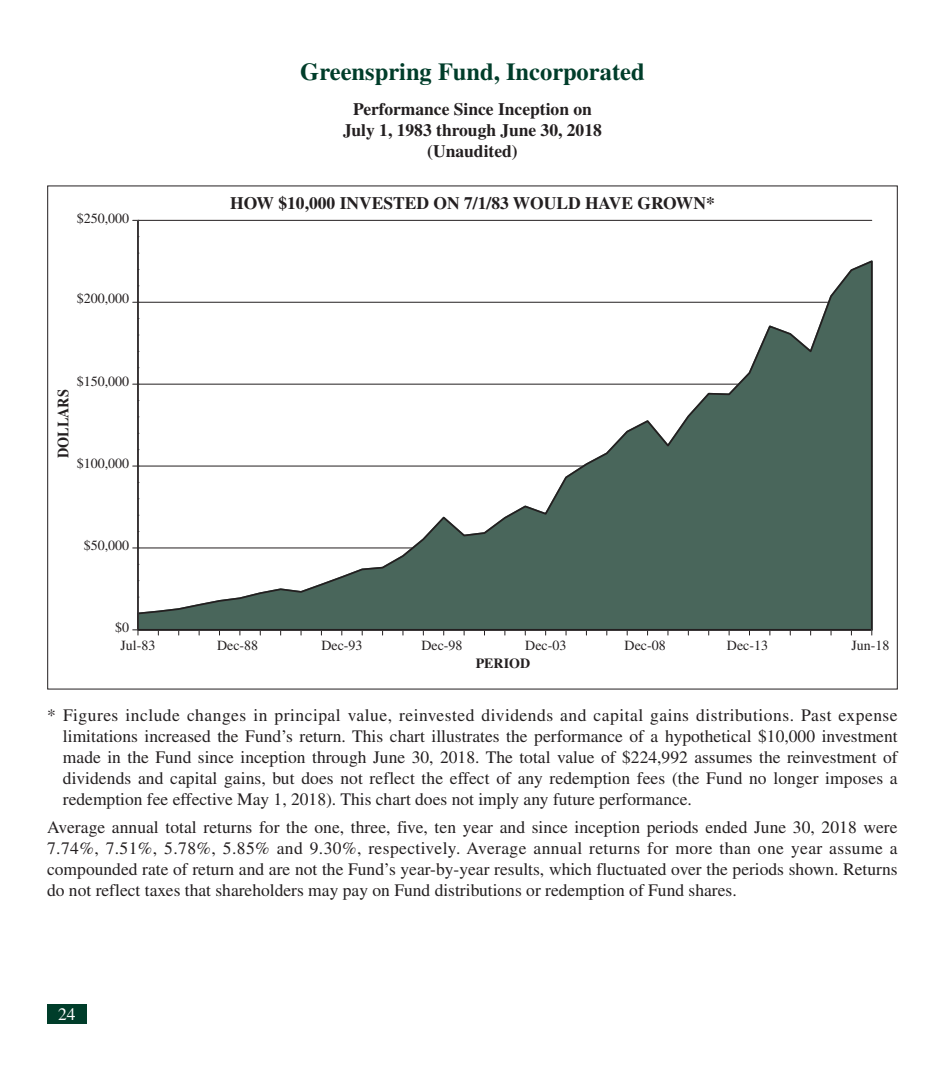
<style>
.page{position:relative;width:945px;height:1071px;background:#fff}
.page>*{position:absolute;margin:0;border:0;box-sizing:border-box;transform-origin:0 0}
.t1{font:700 24.5px "Times";color:#003d2a}
.t2{font:17.5px/21px "Times";color:#231f20;text-align:justify}
.t3{font:700 17.5px/21px "Times";color:#231f20;text-align:center}
.t4{font:17.5px "Times";color:#fff}
.t5{font:700 15.75px "Times";color:#231f20;scale:.9 1}
.t6{font:14px "Times";color:#231f20}
.t7{font:700 14px "Times";color:#231f20}
</style>
<div class="page">
<div style="left:47px;top:1004px;width:40px;height:20px;background:#003d2a"></div>
<hr style="left:138px;top:220px;width:734px;height:1px;background:#231f20">
<svg style="left:136px;top:260px;width:737px;height:372px"></svg>
<svg style="left:133px;top:629px;width:6px;height:6px"></svg>
<hr style="left:137px;top:220px;width:2px;height:410px;background:#231f20">
<hr style="left:138px;top:629px;width:734px;height:2px;background:#231f20">
<p class="t6" style="left:77px;top:213px;width:54px">$250,000</p>
<p class="t6" style="left:77px;top:294px;width:54px">$200,000</p>
<p class="t5" style="left:58px;top:458px;width:78px;rotate:-90deg">DOLLARS</p>
<p class="t6" style="left:77px;top:376px;width:54px">$150,000</p>
<p class="t6" style="left:77px;top:458px;width:54px">$100,000</p>
<p class="t6" style="left:84px;top:541px;width:47px">$50,000</p>
<h1 class="t1" style="left:300px;top:64px;width:346px">Greenspring Fund, Incorporated</h1>
<p class="t3" style="left:343px;top:100px;width:260px">Performance Since Inception on<br>July 1, 1983 through June 30, 2018 (Unaudited)</p>
<p class="t3" style="left:230px;top:194px;width:486px">HOW $10,000 INVESTED ON 7/1/83 WOULD HAVE GROWN*</p>
<p class="t6" style="left:115px;top:623px;width:15px">$0</p>
<p class="t6" style="left:120px;top:641px;width:36px">Jul-83</p>
<p class="t6" style="left:217px;top:641px;width:43px">Dec-88</p>
<p class="t6" style="left:321px;top:640px;width:43px">Dec-93</p>
<p class="t6" style="left:421px;top:640px;width:43px">Dec-98</p>
<p class="t6" style="left:525px;top:640px;width:43px">Dec-03</p>
<p class="t6" style="left:625px;top:641px;width:43px">Dec-08</p>
<p class="t6" style="left:727px;top:640px;width:43px">Dec-13</p>
<p class="t6" style="left:851px;top:641px;width:40px">Jun-18</p>
<p class="t7" style="left:476px;top:658px;width:56px">PERIOD</p>
<p class="t2" style="left:63px;top:707px;width:836px;text-indent:-16px">* Figures include changes in principal value, reinvested dividends and capital gains distributions. Past expense limitations increased the Fund’s return. This chart illustrates the performance of a hypothetical $10,000 investment made in the Fund since inception through June 30, 2018. The total value of $224,992 assumes the reinvestment of dividends and capital gains, but does not reflect the effect of any redemption fees (the Fund no longer imposes a redemption fee effective May 1, 2018). This chart does not imply any future performance.</p>
<p class="t2" style="left:47px;top:818px;width:852px">Average annual total returns for the one, three, five, ten year and since inception periods ended June 30, 2018 were 7.74%, 7.51%, 5.78%, 5.85% and 9.30%, respectively. Average annual returns for more than one year assume a compounded rate of return and are not the Fund’s year-by-year results, which fluctuated over the periods shown. Returns do not reflect taxes that shareholders may pay on Fund distributions or redemption of Fund shares.</p>
<p class="t4" style="left:58px;top:1008px;width:19px">24</p>
</div>
